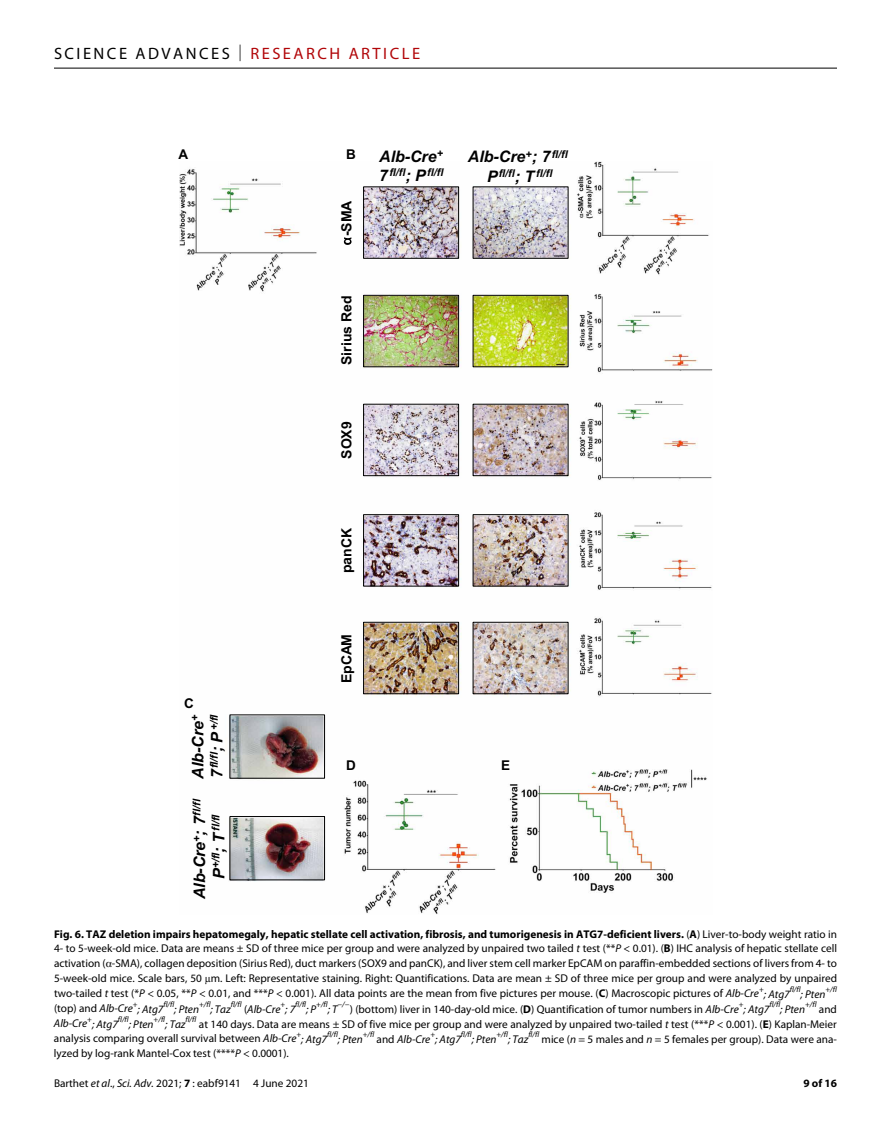
<style>
.page{position:relative;width:891px;height:1134px;background:#fff}
.page>*{position:absolute;margin:0;border:0;box-sizing:border-box;transform-origin:0 0}
.t1{font:16.5px "Myriad Pro";letter-spacing:.15em;color:#000}
.t2{font:italic 700 15.9px "Arial";color:#000}
.t3{font:700 14.1px "Arial";color:#000}
.t4{font:700 13.5px "Arial";color:#000}
.t5{font:11.25px/15px "Myriad Pro";color:#000;text-align:justify}
.t6{font:700 11.25px "Myriad Pro";color:#000}
.t7{font:italic 700 10.65px "Arial";letter-spacing:.005em;color:#000}
.s1{font-weight:300}
.s2{color:#b10508}
.s3{font-size:15.9px}
.s4{font-weight:700}
.s5{font-style:italic}
</style>
<div class="page">
<hr style="left:54px;top:68px;width:783px;height:1px;background:#000">
<img style="left:180px;top:161px;width:533px;height:753px">
<img style="left:229px;top:186px;width:340px;height:695px">
<svg style="left:344px;top:237px;width:8px;height:8px"></svg>
<h1 class="t1" style="left:54px;top:40px;width:368px">SCIENCE ADVANCES <span class="s1">|</span> <span class="s2">RESEARCH ARTICLE</span></h1>
<p class="t4" style="left:178px;top:145px;width:11px">A</p>
<p class="t4" style="left:346px;top:145px;width:11px">B</p>
<p class="t3" style="left:337px;top:236px;width:38px;rotate:-90deg">-SMA</p>
<h2 class="t2" style="left:379px;top:146px;width:65px">Alb-Cre<sup>+</sup></h2>
<p class="t7" style="left:379px;top:165px;width:66px"><span class="s3">7</span> fl/fl<span class="s3">; P</span> fl/fl</p>
<h2 class="t2" style="left:468px;top:146px;width:101px">Alb-Cre<sup>+</sup>; 7 <sup>fl/fl</sup></h2>
<p class="t7" style="left:487px;top:166px;width:67px"><span class="s3">P</span> fl/fl<span class="s3">; T</span> fl/fl</p>
<p class="t3" style="left:337px;top:365px;width:71px;rotate:-90deg">Sirius Red</p>
<p class="t3" style="left:337px;top:459px;width:39px;rotate:-90deg">SOX9</p>
<p class="t4" style="left:184px;top:694px;width:11px">C</p>
<p class="t3" style="left:337px;top:573px;width:47px;rotate:-90deg">panCK</p>
<p class="t3" style="left:337px;top:683px;width:51px;rotate:-90deg">EpCAM</p>
<h2 class="t2" style="left:188px;top:779px;width:65px;rotate:-90deg">Alb-Cre<sup>+</sup></h2>
<p class="t7" style="left:207px;top:778px;width:66px;rotate:-90deg"><span class="s3">7</span> fl/fl<span class="s3">; P</span> +/fl</p>
<h2 class="t2" style="left:189px;top:899px;width:102px;rotate:-90deg">Alb-Cre<sup>+</sup>; 7 <sup>fl/fl</sup></h2>
<p class="t7" style="left:209px;top:879px;width:67px;rotate:-90deg"><span class="s3">P</span> +/fl<span class="s3">; T</span> fl/fl</p>
<p class="t4" style="left:346px;top:757px;width:11px">D</p>
<p class="t4" style="left:501px;top:757px;width:11px">E</p>
<p class="t5" style="left:54px;top:926px;width:785px"><span class="s4">Fig. 6. TAZ deletion impairs hepatomegaly, hepatic stellate cell activation, fibrosis, and tumorigenesis in ATG7-deficient livers.</span> (<span class="s4">A</span>) Liver-to-body weight ratio in 4- to 5-week-old mice. Data are means ± SD of three mice per group and were analyzed by unpaired two tailed <span class="s5">t</span> test (**<span class="s5">P</span> &lt; 0.01). (<span class="s4">B</span>) IHC analysis of hepatic stellate cell activation ( -SMA), collagen deposition (Sirius Red), duct markers (SOX9 and panCK), and liver stem cell marker EpCAM on paraffin-embedded sections of livers from 4- to 5-week-old mice. Scale bars, 50 m. Left: Representative staining. Right: Quantifications. Data are mean ± SD of three mice per group and were analyzed by unpaired two-tailed <span class="s5">t</span> test (*<span class="s5">P</span> &lt; 0.05, **<span class="s5">P</span> &lt; 0.01, and ***<span class="s5">P</span> &lt; 0.001). All data points are the mean from five pictures per mouse. (<span class="s4">C</span>) Macroscopic pictures of <span class="s5">Alb-Cre</span><sup>+</sup><span class="s5">; Atg7</span><sup>fl/fl</sup><span class="s5">; Pten</span><sup>+/fl </sup>(top) and <span class="s5">Alb-Cre</span><sup>+</sup><span class="s5">; Atg7</span><sup>fl/fl</sup><span class="s5">; Pten</span><sup>+/fl</sup><span class="s5">; Taz</span><sup>fl/fl</sup> (<span class="s5">Alb-Cre</span><sup>+</sup><span class="s5">; 7</span><sup>fl/fl</sup><span class="s5">; P</span><sup>+/fl</sup><span class="s5">; T</span><sup>−/−</sup>) (bottom) liver in 140-day-old mice. (<span class="s4">D</span>) Quantification of tumor numbers in <span class="s5">Alb-Cre</span><sup>+</sup><span class="s5">; Atg7</span><sup>fl/fl</sup><span class="s5">; Pten</span><sup>+/fl</sup> and <span class="s5">Alb-Cre</span><sup>+</sup><span class="s5">; Atg7</span><sup>fl/fl</sup><span class="s5">; Pten</span><sup>+/fl</sup><span class="s5">; Taz</span><sup>fl/fl</sup> at 140 days. Data are means ± SD of five mice per group and were analyzed by unpaired two-tailed <span class="s5">t</span> test (***<span class="s5">P</span> &lt; 0.001). (<span class="s4">E</span>) Kaplan-Meier analysis comparing overall survival between <span class="s5">Alb-Cre</span><sup>+</sup><span class="s5">; Atg7</span><sup>fl/fl</sup><span class="s5">; Pten</span><sup>+/fl</sup> and <span class="s5">Alb-Cre</span><sup>+</sup><span class="s5">; Atg7</span><sup>fl/fl</sup><span class="s5">; Pten</span><sup>+/fl</sup><span class="s5">; Taz</span><sup>fl/fl</sup> mice (<span class="s5">n</span> = 5 males and <span class="s5">n</span> = 5 females per group). Data were ana&shy;lyzed by log-rank Mantel-Cox test (****<span class="s5">P</span> &lt; 0.0001).</p>
<p class="t5" style="left:54px;top:1076px;width:256px">Barthet <span class="s5">et al</span>., <span class="s5">Sci. Adv.</span> 2021; <span class="s4">7</span> : eabf9141 4 June 2021</p>
<p class="t6" style="left:803px;top:1074px;width:35px">9 of 16</p>
</div>
